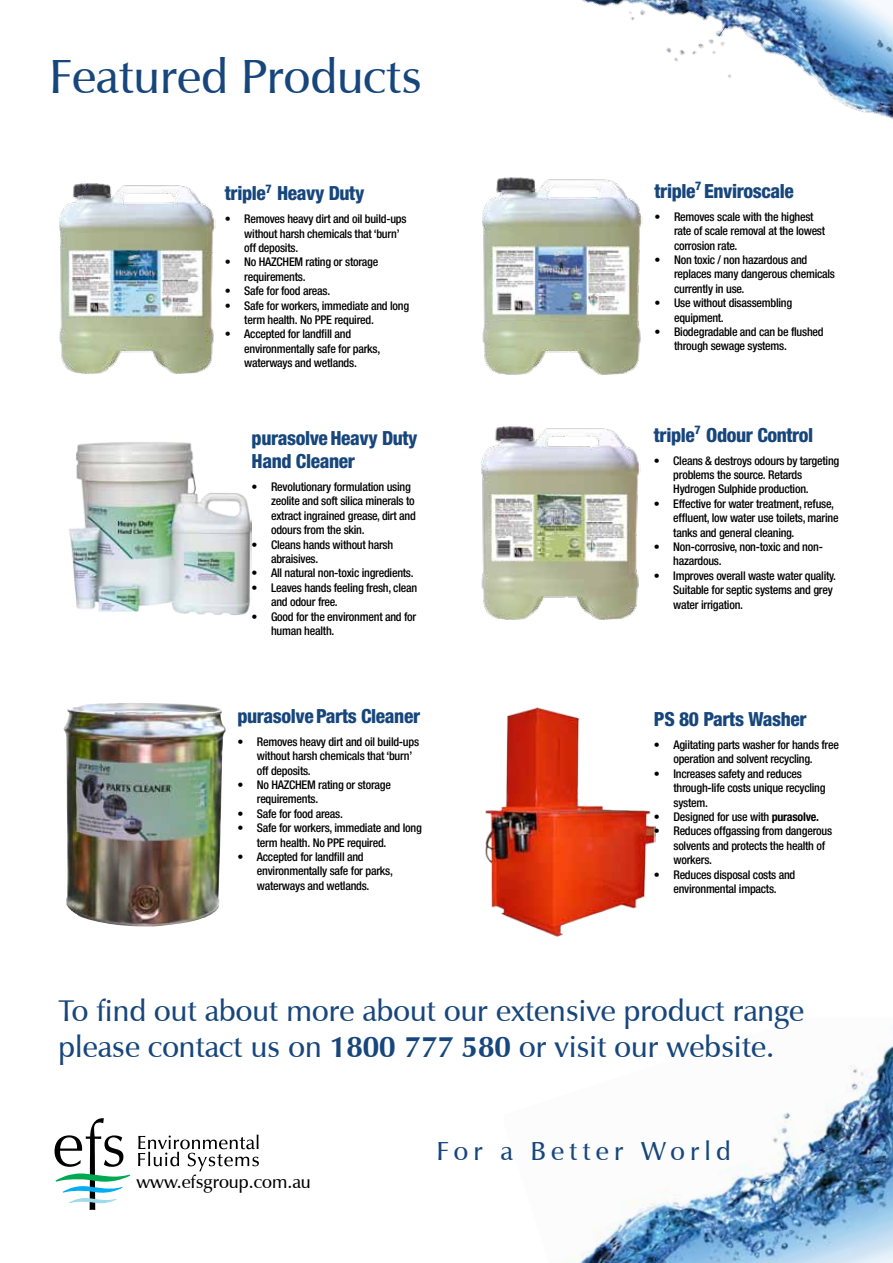
<style>
.page{position:relative;width:893px;height:1263px;background:#fff}
.page>*{position:absolute;margin:0;border:0;box-sizing:border-box;transform-origin:0 0}
.t1{font:600 48px "Zapf Humanist 601 BT";color:#17467c}
.t2{font:600 30px/36px "Zapf Humanist 601 BT";color:#17467c}
.t3{font:600 26.1px "Zapf Humanist 601 BT";letter-spacing:.2em;color:#17467c}
.t4{font:800 condensed 19.5px/23.4px "Helvetica Neue LT Std";letter-spacing:-.02em;color:#17467c}
.t5{font:600 18px "Zapf Humanist 601 BT";color:#000}
.t6{font:500 condensed 12px/14.4px "Helvetica Neue LT Std";letter-spacing:-.02em;color:#000}
.s1{font-weight:700}
</style>
<div class="page">
<img style="left:59px;top:183px;width:157px;height:191px">
<img style="left:481px;top:426px;width:159px;height:194px">
<img style="left:482px;top:177px;width:159px;height:198px">
<img style="left:63px;top:703px;width:163px;height:224px">
<img style="left:69px;top:442px;width:183px;height:173px">
<img style="left:561px;top:1044px;width:332px;height:219px">
<svg style="left:55px;top:1118px;width:75px;height:92px"></svg>
<svg style="left:138px;top:1134px;width:121px;height:37px"></svg>
<img style="left:542px;top:0;width:351px;height:229px">
<img style="left:485px;top:707px;width:171px;height:230px">
<h1 class="t1" style="left:49px;top:47px;width:374px">Featured Products</h1>
<h3 class="t4" style="left:225px;top:181px;width:141px">triple<sup>7</sup> Heavy Duty</h3>
<p class="t6" style="left:244px;top:212px;width:164px;text-indent:-20px">• Removes heavy dirt and oil build-ups without harsh chemicals that ‘burn’ off deposits.</p>
<p class="t6" style="left:244px;top:255px;width:136px;text-indent:-20px">• No HAZCHEM rating or storage requirements.</p>
<p class="t6" style="left:225px;top:284px;width:107px">• Safe for food areas.</p>
<p class="t6" style="left:244px;top:298px;width:166px;text-indent:-20px">• Safe for workers, immediate and long term health. No PPE required.</p>
<p class="t6" style="left:244px;top:327px;width:138px;text-indent:-20px">• Accepted for landfill and environmentally safe for parks, waterways and wetlands.</p>
<h3 class="t4" style="left:252px;top:426px;width:168px">purasolveHeavy Duty<br>Hand Cleaner</h3>
<p class="t6" style="left:271px;top:479px;width:146px;text-indent:-20px">• Revolutionary formulation using zeolite and soft silica minerals to extract ingrained grease, dirt and odours from the skin.</p>
<p class="t6" style="left:271px;top:537px;width:124px;text-indent:-20px">• Cleans hands without harsh abraisives.</p>
<p class="t6" style="left:252px;top:566px;width:164px">• All natural non-toxic ingredients.</p>
<p class="t6" style="left:271px;top:580px;width:148px;text-indent:-20px">• Leaves hands feeling fresh, clean and odour free.</p>
<p class="t6" style="left:271px;top:609px;width:147px;text-indent:-19px">• Good for the environment and for human health.</p>
<h3 class="t4" style="left:237px;top:704px;width:184px">purasolveParts Cleaner</h3>
<p class="t6" style="left:257px;top:734px;width:164px;text-indent:-20px">• Removes heavy dirt and oil build-ups without harsh chemicals that ‘burn’ off deposits.</p>
<p class="t6" style="left:257px;top:777px;width:136px;text-indent:-20px">• No HAZCHEM rating or storage requirements.</p>
<p class="t6" style="left:237px;top:806px;width:107px">• Safe for food areas.</p>
<p class="t6" style="left:257px;top:821px;width:166px;text-indent:-20px">• Safe for workers, immediate and long term health. No PPE required.</p>
<p class="t6" style="left:257px;top:849px;width:138px;text-indent:-20px">• Accepted for landfill and environmentally safe for parks, waterways and wetlands.</p>
<h3 class="t4" style="left:654px;top:179px;width:141px">triple<sup>7</sup> Enviroscale</h3>
<p class="t6" style="left:674px;top:209px;width:153px;text-indent:-20px">• Removes scale with the highest rate of scale removal at the lowest corrosion rate.</p>
<p class="t6" style="left:674px;top:252px;width:162px;text-indent:-19px">• Non toxic / non hazardous and replaces many dangerous chemicals currently in use.</p>
<p class="t6" style="left:674px;top:296px;width:120px;text-indent:-20px">• Use without disassembling equipment.</p>
<p class="t6" style="left:674px;top:324px;width:151px;text-indent:-20px">• Biodegradable and can be flushed through sewage systems.</p>
<h3 class="t4" style="left:654px;top:423px;width:161px">triple<sup>7</sup> Odour Control</h3>
<p class="t6" style="left:673px;top:453px;width:167px;text-indent:-19px">• Cleans &amp; destroys odours by targeting problems the source. Retards<br>Hydrogen Sulphide production.</p>
<p class="t6" style="left:673px;top:496px;width:167px;text-indent:-20px">• Effective for water treatment, refuse, effluent, low water use toilets, marine tanks and general cleaning.</p>
<p class="t6" style="left:673px;top:539px;width:151px;text-indent:-20px">• Non-corrosive, non-toxic and non&shy;hazardous.</p>
<p class="t6" style="left:673px;top:568px;width:164px;text-indent:-20px">• Improves overall waste water quality.<br>Suitable for septic systems and grey water irrigation.</p>
<h3 class="t4" style="left:654px;top:707px;width:154px">PS 80 Parts Washer</h3>
<p class="t6" style="left:654px;top:737px;width:187px;text-align:center">• Agiitating parts washer for hands free operation and solvent recycling.</p>
<p class="t6" style="left:673px;top:766px;width:154px;text-indent:-20px">• Increases safety and reduces through-life costs unique recycling system.</p>
<p class="t6" style="left:654px;top:809px;width:167px">• Designed for use with <span class="s1">purasolve.</span></p>
<p class="t6" style="left:673px;top:824px;width:160px;text-indent:-20px">• Reduces offgassing from dangerous solvents and protects the health of workers.</p>
<p class="t6" style="left:654px;top:867px;width:143px;text-align:center">• Reduces disposal costs and environmental impacts.</p>
<h2 class="t2" style="left:59px;top:992px;width:747px">To find out about more about our extensive product range please contact us on <span class="s1">1800 777 580</span> or visit our website.</h2>
<h3 class="t5" style="left:137px;top:1170px;width:176px">www.efsgroup.com.au</h3>
<h3 class="t3" style="left:436px;top:1135px;width:296px">For a Better World</h3>
</div>
